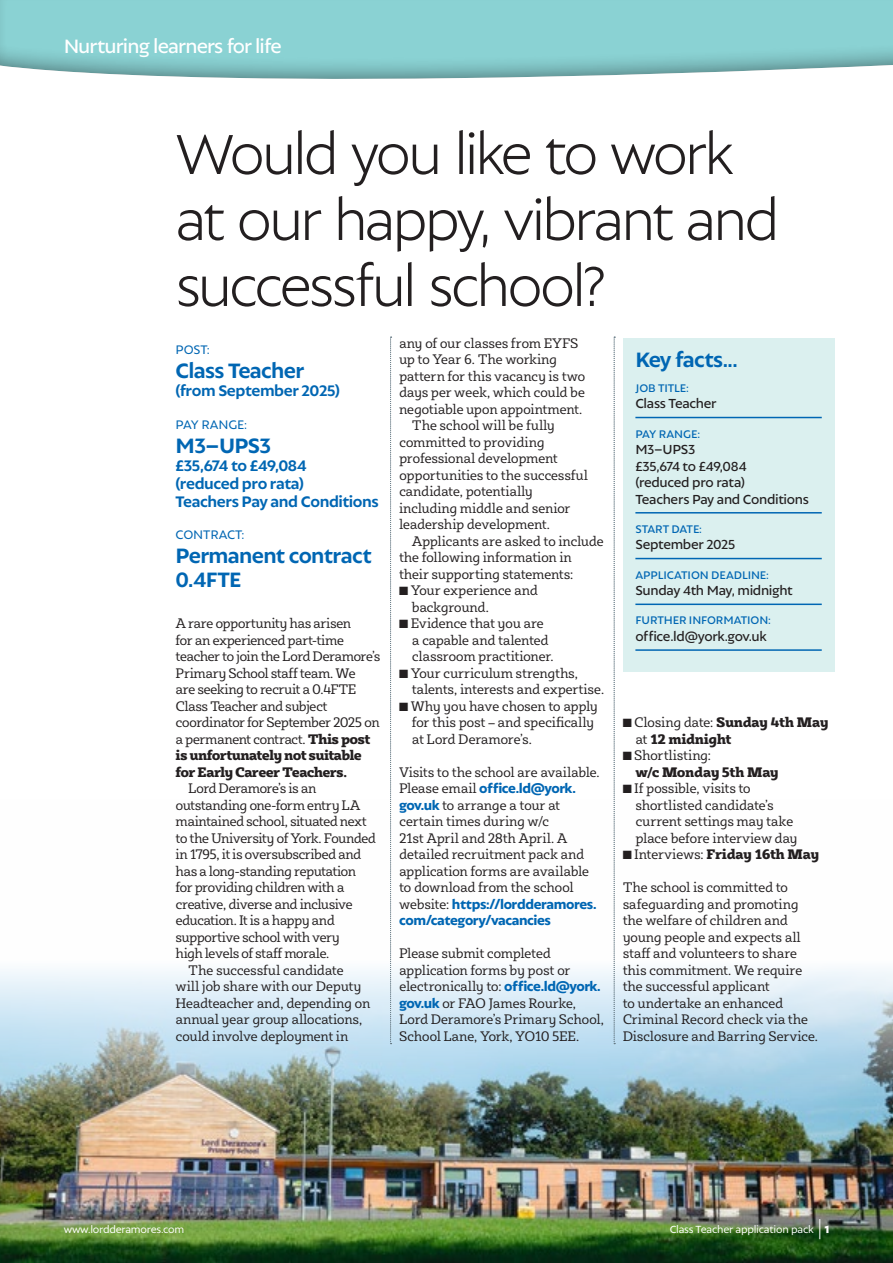
<style>
.page{position:relative;width:893px;height:1263px;background:#fff}
.page>*{position:absolute;margin:0;border:0;box-sizing:border-box;transform-origin:0 0}
.t1{font:300 61.5px/66px "Autor";letter-spacing:-.06em;color:#231f20}
.t2{font:700 22.5px/24px "Autor";letter-spacing:-.03em;color:#0066b3}
.t3{font:500 21px "Autor";letter-spacing:-.04em;color:#fff}
.t4{font:700 16.5px/18px "Autor";letter-spacing:-.025em;color:#0066b3}
.t5{font:14.25px/16.5px "Sybilla Pro";letter-spacing:-.03em;color:#231f20}
.t6{font:14.25px/16.5px "Sybilla Pro";letter-spacing:-.05em;color:#231f20}
.t7{font:500 14.25px/16.5px "Autor";letter-spacing:-.025em;color:#231f20}
.t8{font:800 14.25px/16.5px "Sybilla Pro";letter-spacing:-.03em;color:#231f20}
.t9{font:800 14.25px/16.5px "Autor";letter-spacing:-.03em;color:#0066b3}
.t10{font:14.25px "Sybilla Pro";letter-spacing:-.055em;color:#231f20}
.t11{font:13.5px "Autor";letter-spacing:-.01em;color:#0066b3}
.t12{font:500 12px "Autor";letter-spacing:-.005em;color:#0066b3}
.t13{font:11.25px "Autor";letter-spacing:-.02em;color:#fff}
.s1{font-weight:800}
.s2{font-family:"Sybilla Pro";font-weight:400;color:#231f20}
.s3{font-family:"Autor";font-weight:800;color:#0066b3}
.s4{font-weight:400}
.s5{font-weight:100;font-size:22.5px}
.s6{font-weight:900}
</style>
<div class="page">
<img style="left:0;top:799px;width:893px;height:464px">
<svg style="left:390px;top:337px;width:2px;height:707px"></svg>
<svg style="left:614px;top:337px;width:1px;height:707px"></svg>
<div style="left:623px;top:338px;width:211px;height:333px;background:#dbf0ef"></div>
<hr style="left:635px;top:417px;width:187px;height:1px;background:#0066b3">
<hr style="left:635px;top:512px;width:187px;height:1px;background:#0066b3">
<hr style="left:635px;top:558px;width:187px;height:1px;background:#0066b3">
<hr style="left:635px;top:603px;width:187px;height:2px;background:#0066b3">
<hr style="left:635px;top:649px;width:187px;height:2px;background:#0066b3">
<div style="left:0;top:0;width:893px;height:82px;background:#231f20;opacity:.5"></div>
<h3 class="t3" style="left:64px;top:34px;width:219px">Nurturing learners for life</h3>
<h1 class="t1" style="left:176px;top:118px;width:606px">Would you like to work at our happy, vibrant and successful school?</h1>
<p class="t11" style="left:176px;top:342px;width:36px">POST:</p>
<h2 class="t2" style="left:176px;top:358px;width:130px">Class Teacher</h2>
<p class="t4" style="left:176px;top:381px;width:166px">(from September 2025)</p>
<p class="t11" style="left:176px;top:416px;width:73px">PAY RANGE:</p>
<h2 class="t2" style="left:176px;top:433px;width:97px">M3–UPS3</h2>
<p class="t4" style="left:176px;top:456px;width:205px">£35,674 to £49,084<br>(reduced pro rata)<br>Teachers Pay and Conditions</p>
<p class="t11" style="left:176px;top:527px;width:70px">CONTRACT:</p>
<h2 class="t2" style="left:176px;top:543px;width:198px">Permanent contract<br>0.4FTE</h2>
<p class="t6" style="left:176px;top:614px;width:207px">A rare opportunity has arisen<br>for an experienced part-time teacher to join the Lord Deramore’s<br>Primary School staff team. We<br>are seeking to recruit a 0.4FTE<br>Class Teacher and subject coordinator for September 2025 on a permanent contract. <span class="s1">This post is unfortunately not suitable for Early Career Teachers.</span></p>
<p class="t10" style="left:188px;top:779px;width:130px">Lord Deramore’s is an</p>
<p class="t6" style="left:176px;top:796px;width:186px">outstanding one-form entry LA</p>
<p class="t6" style="left:176px;top:812px;width:193px">maintained school, situated next</p>
<p class="t10" style="left:176px;top:829px;width:202px">to the University of York. Founded</p>
<p class="t6" style="left:176px;top:845px;width:187px">in 1795, it is oversubscribed and</p>
<p class="t6" style="left:176px;top:862px;width:182px">has a long-standing reputation</p>
<p class="t6" style="left:176px;top:878px;width:170px">for providing children with a</p>
<p class="t6" style="left:176px;top:895px;width:179px">creative, diverse and inclusive</p>
<p class="t6" style="left:176px;top:911px;width:161px">education. It is a happy and</p>
<p class="t6" style="left:176px;top:928px;width:166px">supportive school with very</p>
<p class="t6" style="left:176px;top:944px;width:156px">high levels of staff morale.</p>
<p class="t5" style="left:188px;top:961px;width:157px">The successful candidate</p>
<p class="t5" style="left:176px;top:977px;width:188px">will job share with our Deputy</p>
<p class="t5" style="left:176px;top:994px;width:196px">Headteacher and, depending on</p>
<p class="t5" style="left:176px;top:1010px;width:189px">annual year group allocations,</p>
<p class="t5" style="left:176px;top:1027px;width:174px">could involve deployment in</p>
<p class="t5" style="left:399px;top:334px;width:181px">any of our classes from EYFS</p>
<p class="t5" style="left:399px;top:350px;width:160px">up to Year 6. The working</p>
<p class="t5" style="left:399px;top:367px;width:188px">pattern for this vacancy is two</p>
<p class="t5" style="left:399px;top:383px;width:188px">days per week, which could be</p>
<p class="t5" style="left:399px;top:400px;width:185px">negotiable upon appointment.</p>
<p class="t5" style="left:412px;top:416px;width:145px">The school will be fully</p>
<p class="t5" style="left:399px;top:433px;width:147px">committed to providing</p>
<p class="t5" style="left:399px;top:449px;width:160px">professional development</p>
<p class="t5" style="left:399px;top:466px;width:190px">opportunities to the successful</p>
<p class="t5" style="left:399px;top:482px;width:135px">candidate, potentially</p>
<p class="t5" style="left:399px;top:499px;width:173px">including middle and senior</p>
<p class="t5" style="left:399px;top:515px;width:153px">leadership development.</p>
<p class="t5" style="left:412px;top:532px;width:193px">Applicants are asked to include</p>
<p class="t5" style="left:399px;top:548px;width:174px">the following information in</p>
<p class="t5" style="left:399px;top:565px;width:176px">their supporting statements:</p>
<p class="t5" style="left:412px;top:581px;width:128px;text-indent:-13px">■ Your experience and background.</p>
<p class="t5" style="left:412px;top:614px;width:144px;text-indent:-13px">■ Evidence that you are a capable and talented classroom practitioner.</p>
<p class="t5" style="left:412px;top:664px;width:194px;text-indent:-13px">■ Your curriculum strengths, talents, interests and expertise.</p>
<p class="t5" style="left:412px;top:697px;width:187px;text-indent:-13px">■ Why you have chosen to apply for this post – and specifically at Lord Deramore’s.</p>
<p class="t5" style="left:399px;top:763px;width:202px">Visits to the school are available.</p>
<p class="t9" style="left:399px;top:780px;width:178px"><span class="s2">Please email</span> office.ld@york.</p>
<p class="t5" style="left:399px;top:796px;width:192px"><span class="s3">gov.uk</span> to arrange a tour at certain times during w/c<br>21st April and 28th April. A detailed recruitment pack and application forms are available to download from the school</p>
<p class="t9" style="left:399px;top:895px;width:199px"><span class="s2">website:</span> https://lordderamores. com/category/vacancies</p>
<p class="t5" style="left:399px;top:944px;width:207px">Please submit completed application forms by post or electronically to: <span class="s3">office.ld@york. gov.uk</span> or FAO James Rourke,<br>Lord Deramore’s Primary School,<br>School Lane, York, YO10 5EE.</p>
<h2 class="t2" style="left:635px;top:347px;width:104px">Key facts...</h2>
<p class="t12" style="left:635px;top:381px;width:55px">JOB TITLE:</p>
<p class="t7" style="left:635px;top:395px;width:83px">Class Teacher</p>
<p class="t12" style="left:635px;top:426px;width:66px">PAY RANGE:</p>
<p class="t7" style="left:635px;top:441px;width:175px">M3–UPS3<br>£35,674 to £49,084<br>(reduced pro rata)<br>Teachers Pay and Conditions</p>
<p class="t12" style="left:635px;top:522px;width:68px">START DATE:</p>
<p class="t7" style="left:635px;top:536px;width:101px">September 2025</p>
<p class="t12" style="left:635px;top:567px;width:135px">APPLICATION DEADLINE:</p>
<p class="t7" style="left:635px;top:582px;width:159px">Sunday 4th May, midnight</p>
<p class="t12" style="left:635px;top:613px;width:137px">FURTHER INFORMATION:</p>
<p class="t7" style="left:635px;top:627px;width:133px">office.ld@york.gov.uk</p>
<p class="t8" style="left:635px;top:713px;width:195px;text-indent:-13px">■ <span class="s4">Closing date:</span> Sunday 4th May <span class="s4">at</span> 12 midnight</p>
<p class="t8" style="left:635px;top:746px;width:145px;text-indent:-13px">■ <span class="s4">Shortlisting:<br></span>w/c Monday 5th May</p>
<p class="t5" style="left:635px;top:779px;width:164px;text-indent:-13px">■ If possible, visits to shortlisted candidate’s current settings may take place before interview day</p>
<p class="t8" style="left:623px;top:845px;width:198px">■ <span class="s4">Interviews:</span> Friday 16th May</p>
<p class="t5" style="left:623px;top:878px;width:197px">The school is committed to safeguarding and promoting the welfare of children and young people and expects all staff and volunteers to share this commitment. We require the successful applicant<br>to undertake an enhanced<br>Criminal Record check via the<br>Disclosure and Barring Service.</p>
<p class="t13" style="left:64px;top:1223px;width:122px">www.lordderamores.com</p>
<p class="t13" style="left:670px;top:1223px;width:161px">Class Teacher application pack <span class="s5">|</span> <span class="s6">1</span></p>
</div>
